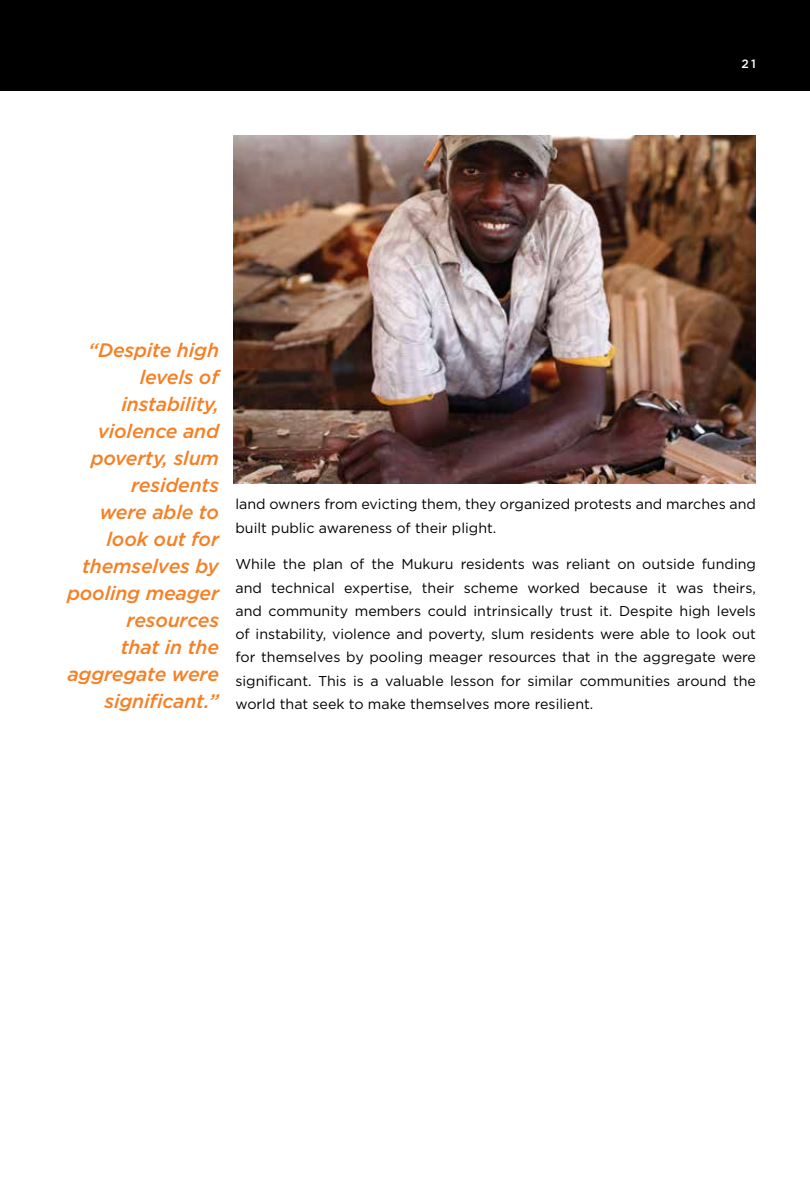
<style>
.page{position:relative;width:810px;height:1188px;background:#fff}
.page>*{position:absolute;margin:0;border:0;box-sizing:border-box;transform-origin:0 0}
.t1{font:italic 500 19.5px/27px "Gotham";letter-spacing:-.01em;color:#f58025;text-align:right}
.t2{font:14.25px/23.2px "Gotham";color:#000}
.t3{font:500 12px "Gotham";color:#fff}
</style>
<div class="page">
<div style="left:0;top:0;width:810px;height:91px;background:#000"></div>
<img style="left:233px;top:135px;width:523px;height:349px">
<p class="t3" style="left:741px;top:56px;width:16px">21</p>
<h1 class="t1" style="left:67px;top:337px;width:154px">“Despite high levels of instability, violence and poverty, slum residents<br>were able to look out for themselves by pooling meager resources<br>that in the aggregate were significant.”</h1>
<p class="t2" style="left:235px;top:492px;width:522px">land owners from evicting them, they organized protests and marches and built public awareness of their plight.</p>
<p class="t2" style="left:235px;top:552px;width:522px;text-align:justify">While the plan of the Mukuru residents was reliant on outside funding and technical expertise, their scheme worked because it was theirs, and community members could intrinsically trust it. Despite high levels of instability, violence and poverty, slum residents were able to look out for themselves by pooling meager resources that in the aggregate were significant. This is a valuable lesson for similar communities around the world that seek to make themselves more resilient.</p>
</div>
